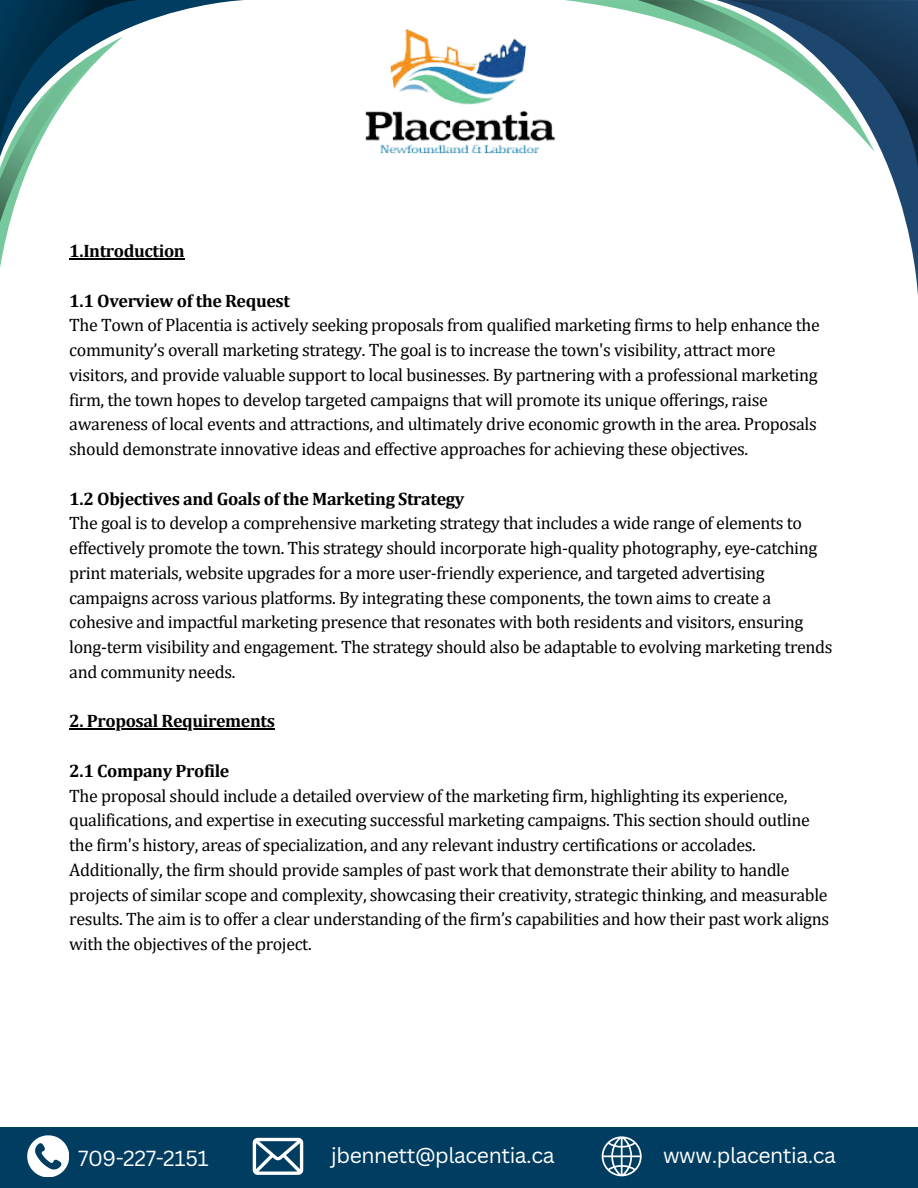
<style>
.page{position:relative;width:918px;height:1188px;background:#fff}
.page>*{position:absolute;margin:0;border:0;box-sizing:border-box;transform-origin:0 0}
.t1{font:21.15px "Canva Sans";letter-spacing:-.02em;color:#fff}
.t2{font:18px/24.8px "Cambria";letter-spacing:-.02em;color:#000}
.t3{font:700 18px "Cambria";letter-spacing:-.02em;color:#000}
</style>
<div class="page">
<img style="left:365px;top:28px;width:191px;height:126px">
<svg style="left:0;top:0;width:244px;height:268px"></svg>
<svg style="left:565px;top:0;width:73px;height:13px"></svg>
<svg style="left:889px;top:169px;width:29px;height:127px"></svg>
<svg style="left:638px;top:0;width:280px;height:169px"></svg>
<div style="left:0;top:1128px;width:918px;height:60px;background:#003d60"></div>
<svg style="left:27px;top:1135px;width:42px;height:42px"></svg>
<svg style="left:253px;top:1138px;width:50px;height:37px"></svg>
<svg style="left:602px;top:1136px;width:40px;height:40px"></svg>
<hr style="left:69px;top:258px;width:115px;height:1px;background:#000">
<hr style="left:69px;top:729px;width:206px;height:1px;background:#000">
<h2 class="t3" style="left:69px;top:240px;width:117px">1.Introduction</h2>
<p class="t3" style="left:69px;top:290px;width:222px">1.1 Overview of the Request</p>
<p class="t2" style="left:69px;top:313px;width:752px">The Town of Placentia is actively seeking proposals from qualified marketing firms to help enhance the community’s overall marketing strategy. The goal is to increase the town's visibility, attract more visitors, and provide valuable support to local businesses. By partnering with a professional marketing firm, the town hopes to develop targeted campaigns that will promote its unique offerings, raise awareness of local events and attractions, and ultimately drive economic growth in the area. Proposals should demonstrate innovative ideas and effective approaches for achieving these objectives.</p>
<p class="t3" style="left:69px;top:488px;width:397px">1.2 Objectives and Goals of the Marketing Strategy</p>
<p class="t2" style="left:69px;top:511px;width:765px">The goal is to develop a comprehensive marketing strategy that includes a wide range of elements to effectively promote the town. This strategy should incorporate high-quality photography, eye-catching print materials, website upgrades for a more user-friendly experience, and targeted advertising campaigns across various platforms. By integrating these components, the town aims to create a cohesive and impactful marketing presence that resonates with both residents and visitors, ensuring long-term visibility and engagement. The strategy should also be adaptable to evolving marketing trends and community needs.</p>
<h2 class="t3" style="left:69px;top:710px;width:207px">2. Proposal Requirements</h2>
<p class="t3" style="left:69px;top:760px;width:162px">2.1 Company Profile</p>
<p class="t2" style="left:69px;top:783px;width:761px">The proposal should include a detailed overview of the marketing firm, highlighting its experience, qualifications, and expertise in executing successful marketing campaigns. This section should outline the firm's history, areas of specialization, and any relevant industry certifications or accolades.<br>Additionally, the firm should provide samples of past work that demonstrate their ability to handle projects of similar scope and complexity, showcasing their creativity, strategic thinking, and measurable results. The aim is to offer a clear understanding of the firm’s capabilities and how their past work aligns with the objectives of the project.</p>
<p class="t1" style="left:78px;top:1143px;width:132px">709-227-2151</p>
<p class="t1" style="left:331px;top:1141px;width:225px">jbennett@placentia.ca</p>
<p class="t1" style="left:663px;top:1141px;width:175px">www.placentia.ca</p>
</div>
